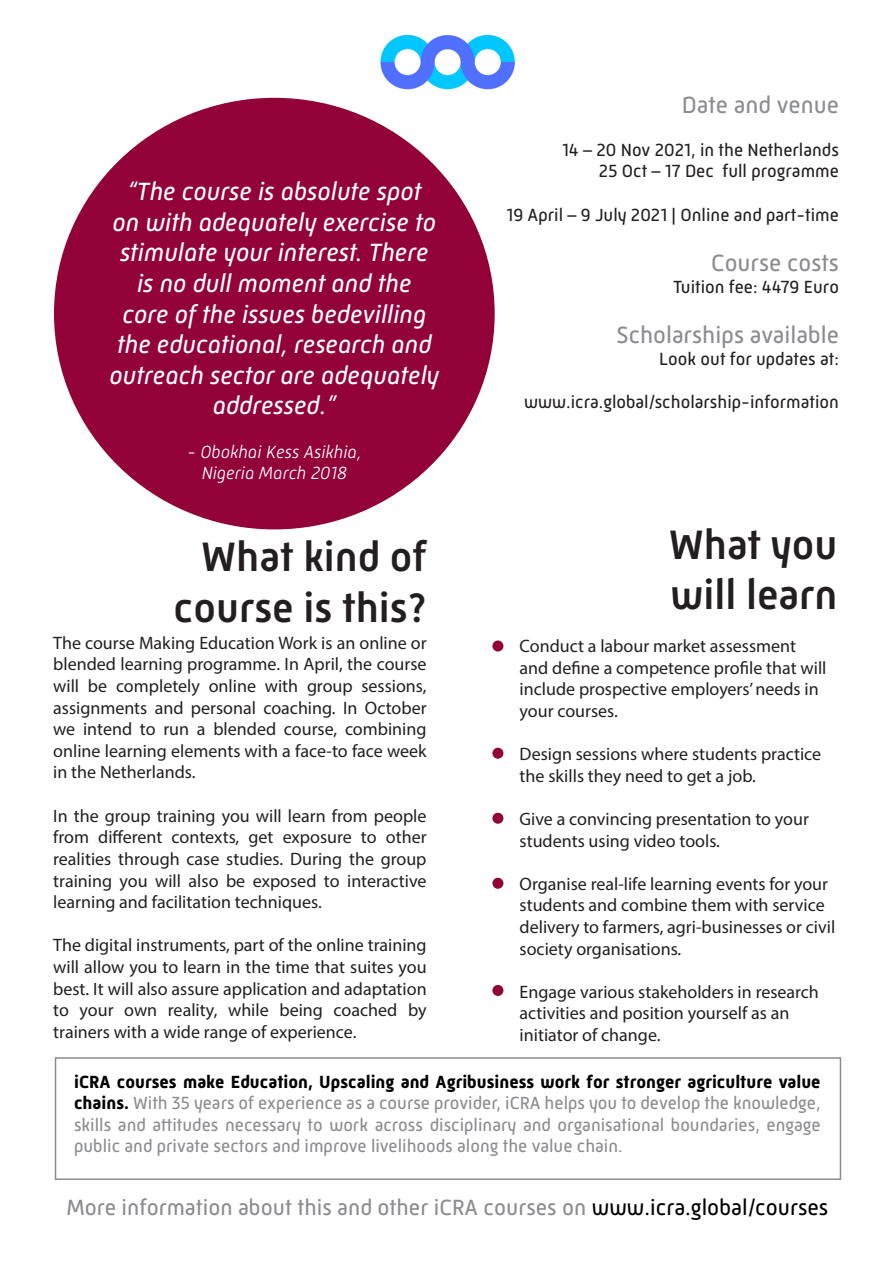
<style>
.page{position:relative;width:893px;height:1263px;background:#fff}
.page>*{position:absolute;margin:0;border:0;box-sizing:border-box;transform-origin:0 0}
.t1{font:500 42px "Mic 32 New";color:#231f20}
.t2{font:italic 25.5px/30.6px "Mic 32 New";color:#fff;text-align:center}
.t3{font:24px "Mic 32 New";color:#8a8c8f}
.t4{font:22.5px "Mic 32 New";color:#8a8c8f}
.t5{font:18px/21.6px "Myriad Pro";color:#231f20}
.t6{font:18px/21.6px "Mic 32 New";color:#8a8c8f;text-align:justify}
.t7{font:18px "Mic 32 New";color:#231f20}
.t8{font:italic 300 18px "Mic 32 New";color:#fff}
.s1{font-weight:700;color:#000}
.s2{color:#000}
</style>
<div class="page">
<img style="left:380px;top:34px;width:135px;height:56px">
<div style="left:54px;top:98px;width:441px;height:431px;background:#930139;border-radius:50%"></div>
<div style="left:492px;top:640px;width:11px;height:11px;background:#930139;border-radius:50%"></div>
<div style="left:492px;top:748px;width:11px;height:11px;background:#930139;border-radius:50%"></div>
<div style="left:492px;top:813px;width:11px;height:11px;background:#930139;border-radius:50%"></div>
<div style="left:492px;top:878px;width:11px;height:11px;background:#930139;border-radius:50%"></div>
<div style="left:492px;top:985px;width:11px;height:11px;background:#930139;border-radius:50%"></div>
<div style="left:55px;top:1057px;width:786px;height:123px;border:2px solid #8a8c8f"></div>
<p class="t2" style="left:110px;top:176px;width:331px">“The course is absolute spot<br>on with adequately exercise to stimulate your interest. There is no dull moment and the<br>core of the issues bedevilling the educational, research and outreach sector are adequately addressed.”</p>
<p class="t8" style="left:187px;top:441px;width:176px">- Obokhai Kess Asikhia,</p>
<p class="t8" style="left:202px;top:463px;width:147px">Nigeria March 2018</p>
<p class="t1" style="left:201px;top:533px;width:227px">What kind of</p>
<p class="t1" style="left:174px;top:583px;width:255px">course is this?</p>
<p class="t5" style="left:53px;top:632px;width:375px;text-align:justify">The course Making Education Work is an online or blended learning programme. In April, the course will be completely online with group sessions, assignments and personal coaching. In October we intend to run a blended course, combining online learning elements with a face-to face week in the Netherlands.</p>
<p class="t5" style="left:53px;top:804px;width:375px;text-align:justify">In the group training you will learn from people from different contexts, get exposure to other realities through case studies. During the group training you will also be exposed to interactive learning and facilitation techniques.</p>
<p class="t5" style="left:53px;top:934px;width:375px;text-align:justify">The digital instruments, part of the online training will allow you to learn in the time that suites you best. It will also assure application and adaptation to your own reality, while being coached by trainers with a wide range of experience.</p>
<p class="t3" style="left:682px;top:91px;width:159px">Date and venue</p>
<p class="t7" style="left:562px;top:139px;width:278px">14 – 20 Nov 2021, in the Netherlands</p>
<p class="t7" style="left:599px;top:161px;width:241px">25 Oct – 17 Dec full programme</p>
<p class="t7" style="left:506px;top:204px;width:334px">19 April – 9 July 2021 | Online and part-time</p>
<p class="t3" style="left:711px;top:249px;width:129px">Course costs</p>
<p class="t7" style="left:673px;top:276px;width:167px">Tuition fee: 4479 Euro</p>
<p class="t3" style="left:617px;top:321px;width:224px">Scholarships available</p>
<p class="t7" style="left:659px;top:348px;width:181px">Look out for updates at:</p>
<p class="t7" style="left:524px;top:391px;width:316px">www.icra.global/scholarship-information</p>
<p class="t1" style="left:669px;top:520px;width:170px">What you</p>
<p class="t1" style="left:670px;top:571px;width:168px">will learn</p>
<p class="t5" style="left:520px;top:635px;width:308px">Conduct a labour market assessment and define a competence profile that will include prospective employers’ needs in your courses.</p>
<p class="t5" style="left:520px;top:743px;width:303px">Design sessions where students practice the skills they need to get a job.</p>
<p class="t5" style="left:520px;top:808px;width:291px">Give a convincing presentation to your students using video tools.</p>
<p class="t5" style="left:520px;top:872px;width:317px">Organise real-life learning events for your students and combine them with service delivery to farmers, agri-businesses or civil society organisations.</p>
<p class="t5" style="left:520px;top:980px;width:301px">Engage various stakeholders in research activities and position yourself as an initiator of change.</p>
<p class="t6" style="left:74px;top:1071px;width:748px"><span class="s1">iCRA courses make Education, Upscaling and Agribusiness work for stronger agriculture value chains.</span> With 35 years of experience as a course provider, iCRA helps you to develop the knowledge, skills and attitudes necessary to work across disciplinary and organisational boundaries, engage public and private sectors and improve livelihoods along the value chain.</p>
<p class="t4" style="left:66px;top:1194px;width:764px">More information about this and other iCRA courses on <span class="s2">www.icra.global/courses</span></p>
</div>
